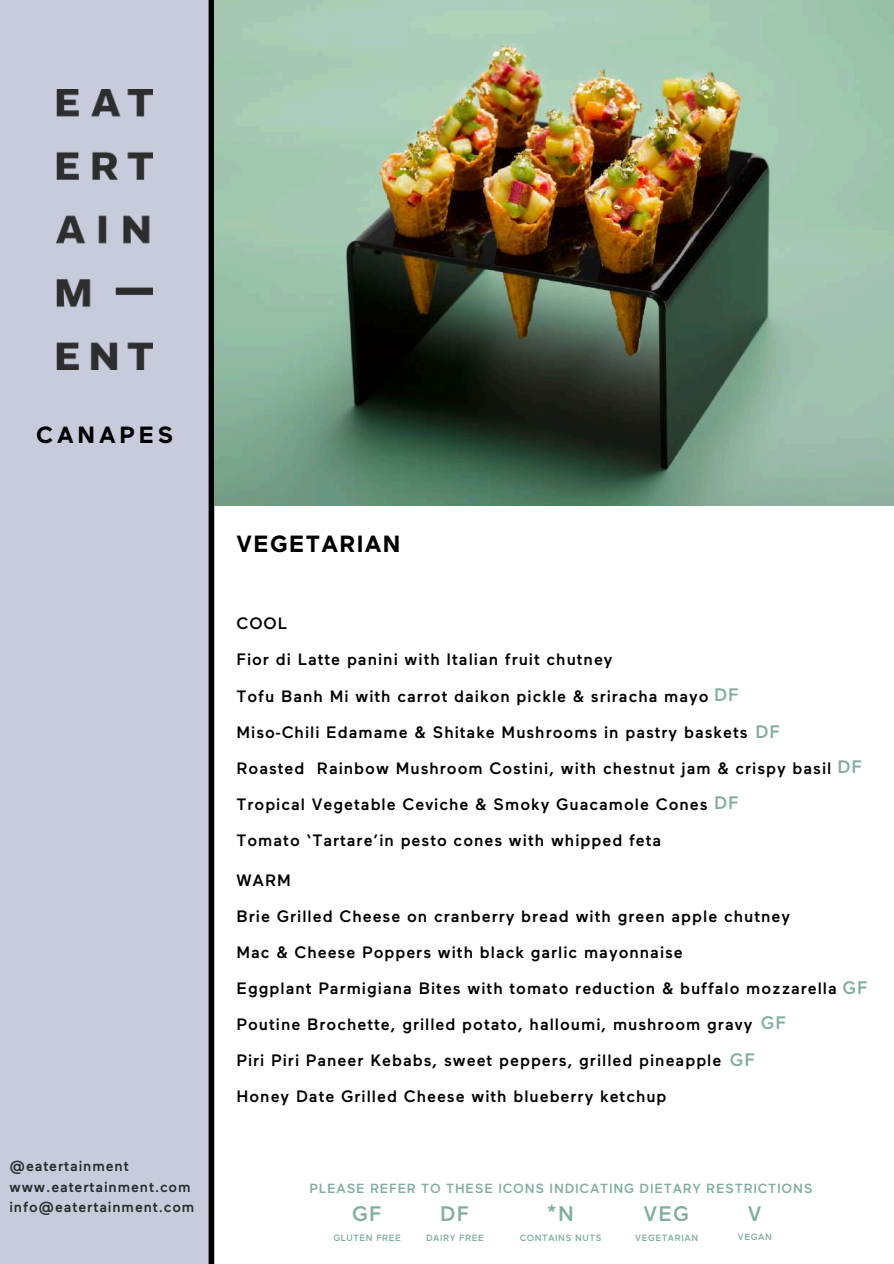
<style>
.page{position:relative;width:894px;height:1264px;background:#fff}
.page>*{position:absolute;margin:0;border:0;box-sizing:border-box;transform-origin:0 0}
.t1{font:700 23.4px "Maax";letter-spacing:.06em;color:#000}
.t2{font:700 23.4px "Maax";letter-spacing:.16em;color:#000}
.t3{font:500 21px "Maax";letter-spacing:.06em;color:#82ada1}
.t4{font:500 18px "Maax";color:#82ada1}
.t5{font:500 16.5px/36px "Maax";letter-spacing:.06em;color:#000}
.t6{font:500 14.55px/20.2px "Maax";letter-spacing:.06em;color:#262b2b}
.t7{font:500 13.2px "Maax";letter-spacing:.06em;color:#82ada1}
.t8{font:500 9.15px "Maax";letter-spacing:.06em;color:#82ada1}
.s1{font-size:18px;color:#82ada1}
</style>
<div class="page">
<div style="left:0;top:0;width:208px;height:1263px;background:#c7cbdb"></div>
<img style="left:57px;top:89px;width:95px;height:280px">
<div style="left:208px;top:0;width:6px;height:1263px;background:#000"></div>
<img style="left:214px;top:0;width:678px;height:505px">
<h1 class="t2" style="left:36px;top:425px;width:138px">CANAPES</h1>
<p class="t6" style="left:9px;top:1157px;width:186px">@eatertainment www.eatertainment.com info@eatertainment.com</p>
<h1 class="t1" style="left:236px;top:535px;width:165px">VEGETARIAN</h1>
<p class="t5" style="left:236px;top:607px;width:503px">COOL<br>Fior di Latte panini with Italian fruit chutney<br>Tofu Banh Mi with carrot daikon pickle &amp; sriracha mayo <span class="s1">DF</span></p>
<p class="t5" style="left:236px;top:715px;width:545px">Miso-Chili Edamame &amp; Shitake Mushrooms in pastry baskets <span class="s1">DF</span></p>
<p class="t5" style="left:236px;top:751px;width:626px">Roasted Rainbow Mushroom Costini, with chestnut jam &amp; crispy basil <span class="s1">DF<br></span>Tropical Vegetable Ceviche &amp; Smoky Guacamole Cones <span class="s1">DF<br></span>Tomato ‘Tartare’in pesto cones with whipped feta</p>
<p class="t5" style="left:236px;top:864px;width:632px">WARM<br>Brie Grilled Cheese on cranberry bread with green apple chutney<br>Mac &amp; Cheese Poppers with black garlic mayonnaise<br>Eggplant Parmigiana Bites with tomato reduction &amp; buffalo mozzarella <span class="s1">GF </span>Poutine Brochette, grilled potato, halloumi, mushroom gravy<br>Piri Piri Paneer Kebabs, sweet peppers, grilled pineapple<br>Honey Date Grilled Cheese with blueberry ketchup</p>
<p class="t4" style="left:760px;top:1015px;width:27px">GF</p>
<p class="t4" style="left:729px;top:1052px;width:27px">GF</p>
<p class="t7" style="left:309px;top:1182px;width:504px">PLEASE REFER TO THESE ICONS INDICATING DIETARY RESTRICTIONS</p>
<p class="t3" style="left:352px;top:1204px;width:31px">GF</p>
<p class="t3" style="left:440px;top:1204px;width:30px">DF</p>
<p class="t3" style="left:546px;top:1204px;width:29px">*N</p>
<p class="t3" style="left:643px;top:1204px;width:47px">VEG</p>
<p class="t3" style="left:747px;top:1204px;width:15px">V</p>
<p class="t8" style="left:333px;top:1233px;width:69px">GLUTEN FREE</p>
<p class="t8" style="left:426px;top:1233px;width:59px">DAIRY FREE</p>
<p class="t8" style="left:519px;top:1233px;width:83px">CONTAINS NUTS</p>
<p class="t8" style="left:635px;top:1233px;width:64px">VEGETARIAN</p>
<p class="t8" style="left:737px;top:1232px;width:35px">VEGAN</p>
</div>
